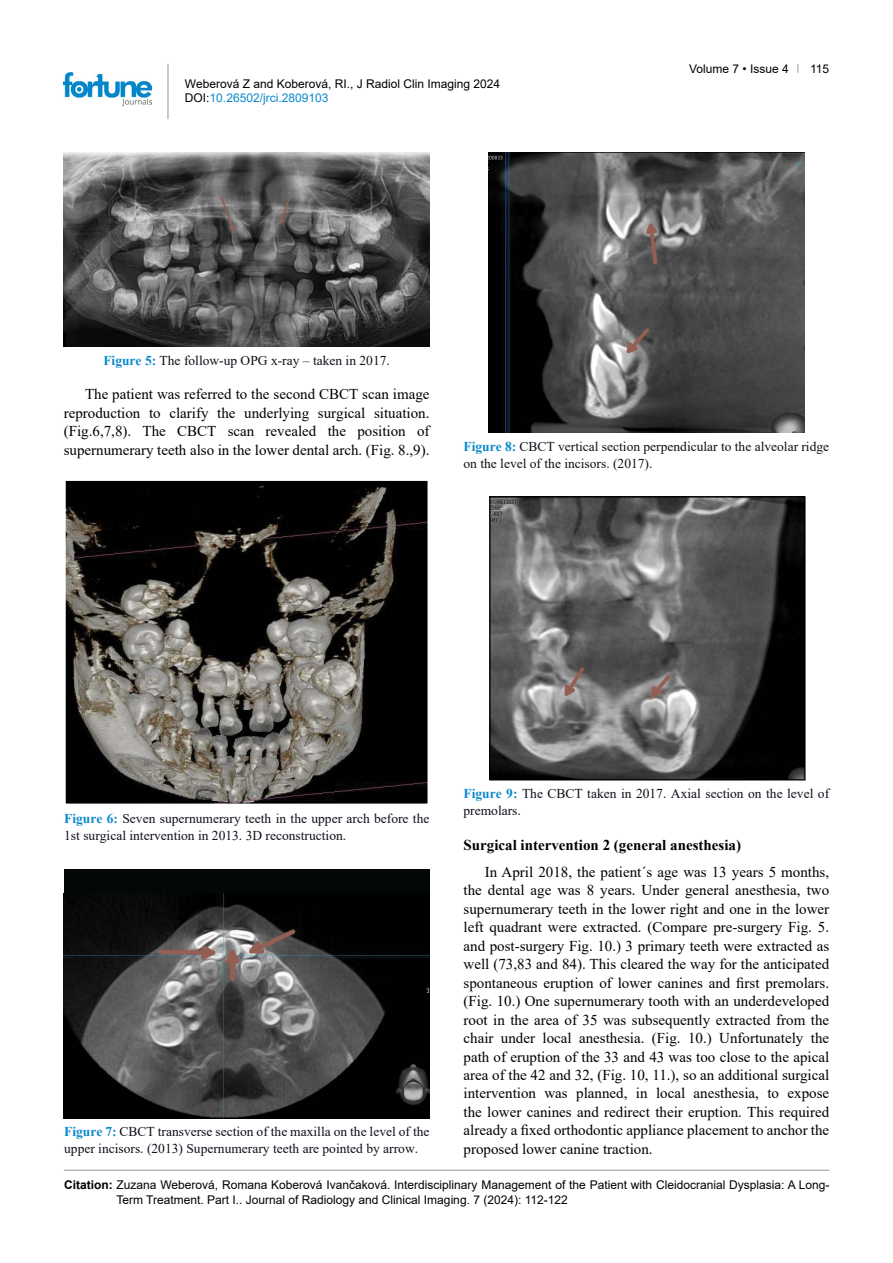
<style>
.page{position:relative;width:893px;height:1263px;background:#fff}
.page>*{position:absolute;margin:0;border:0;box-sizing:border-box;transform-origin:0 0}
.t1{font:15px/18.5px "Times New Roman";color:#000;text-align:justify}
.t2{font:700 15px "Times New Roman";color:#000}
.t3{font:13.5px/16.5px "Times New Roman";color:#0e101a}
.t4{font:12px/14.4px "Arial";color:#000}
.s1{color:#0a88ca}
.s2{font-weight:700;color:#0a88ca}
.s3{font-weight:700}
</style>
<div class="page">
<hr style="left:168px;top:64px;width:1px;height:55px;background:#939598">
<img style="left:64px;top:72px;width:88px;height:33px">
<hr style="left:64px;top:1170px;width:765px;height:1px;background:#939598">
<img style="left:64px;top:152px;width:365px;height:195px">
<img style="left:489px;top:152px;width:315px;height:280px">
<img style="left:491px;top:498px;width:312px;height:280px">
<div style="left:489px;top:496px;width:316px;height:284px;border:1px solid #000"></div>
<img style="left:67px;top:482px;width:359px;height:320px">
<div style="left:64px;top:479px;width:365px;height:326px;border:2px solid #fff"></div>
<div style="left:64px;top:869px;width:365px;height:249px;background:#040707"></div>
<img style="left:64px;top:894px;width:365px;height:224px">
<p class="t4" style="left:185px;top:76px;width:317px">Weberová Z and Koberová, RI., J Radiol Clin Imaging 2024<br>DOI:<span class="s1">10.26502/jrci.2809103</span></p>
<p class="t3" style="left:103px;top:351px;width:288px"><span class="s2">Figure 5:</span> The follow-up OPG x-ray – taken in 2017.</p>
<p class="t4" style="left:689px;top:61px;width:101px">Volume 7 • Issue 4</p>
<p class="t4" style="left:810px;top:61px;width:21px">115</p>
<p class="t1" style="left:64px;top:385px;width:367px;text-indent:21px">The patient was referred to the second CBCT scan image reproduction to clarify the underlying surgical situation. (Fig.6,7,8). The CBCT scan revealed the position of supernumerary teeth also in the lower dental arch. (Fig. 8.,9).</p>
<p class="t3" style="left:463px;top:438px;width:367px"><span class="s2">Figure 8:</span> CBCT vertical section perpendicular to the alveolar ridge on the level of the incisors. (2017).</p>
<p class="t3" style="left:64px;top:810px;width:367px"><span class="s2">Figure 6:</span> Seven supernumerary teeth in the upper arch before the<br>1st surgical intervention in 2013. 3D reconstruction.</p>
<p class="t3" style="left:64px;top:1123px;width:367px"><span class="s2">Figure 7:</span> CBCT transverse section of the maxilla on the level of the upper incisors. (2013) Supernumerary teeth are pointed by arrow.</p>
<p class="t3" style="left:463px;top:785px;width:367px"><span class="s2">Figure 9:</span> The CBCT taken in 2017. Axial section on the level of premolars.</p>
<p class="t2" style="left:463px;top:834px;width:279px">Surgical intervention 2 (general anesthesia)</p>
<p class="t1" style="left:463px;top:862px;width:367px;text-indent:21px">In April 2018, the patient´s age was 13 years 5 months, the dental age was 8 years. Under general anesthesia, two supernumerary teeth in the lower right and one in the lower left quadrant were extracted. (Compare pre-surgery Fig. 5. and post-surgery Fig. 10.) 3 primary teeth were extracted as well (73,83 and 84). This cleared the way for the anticipated spontaneous eruption of lower canines and first premolars. (Fig. 10.) One supernumerary tooth with an underdeveloped root in the area of 35 was subsequently extracted from the chair under local anesthesia. (Fig. 10.) Unfortunately the path of eruption of the 33 and 43 was too close to the apical area of the 42 and 32, (Fig. 10, 11.), so an additional surgical intervention was planned, in local anesthesia, to expose the lower canines and redirect their eruption. This required already a fixed orthodontic appliance placement to anchor the proposed lower canine traction.</p>
<p class="t4" style="left:117px;top:1177px;width:715px;line-height:15px;text-indent:-52px"><span class="s3">Citation:</span> Zuzana Weberová, Romana Koberová Ivančaková. Interdisciplinary Management of the Patient with Cleidocranial Dysplasia: A Long-<br>Term Treatment. Part I.. Journal of Radiology and Clinical Imaging. 7 (2024): 112-122</p>
</div>
